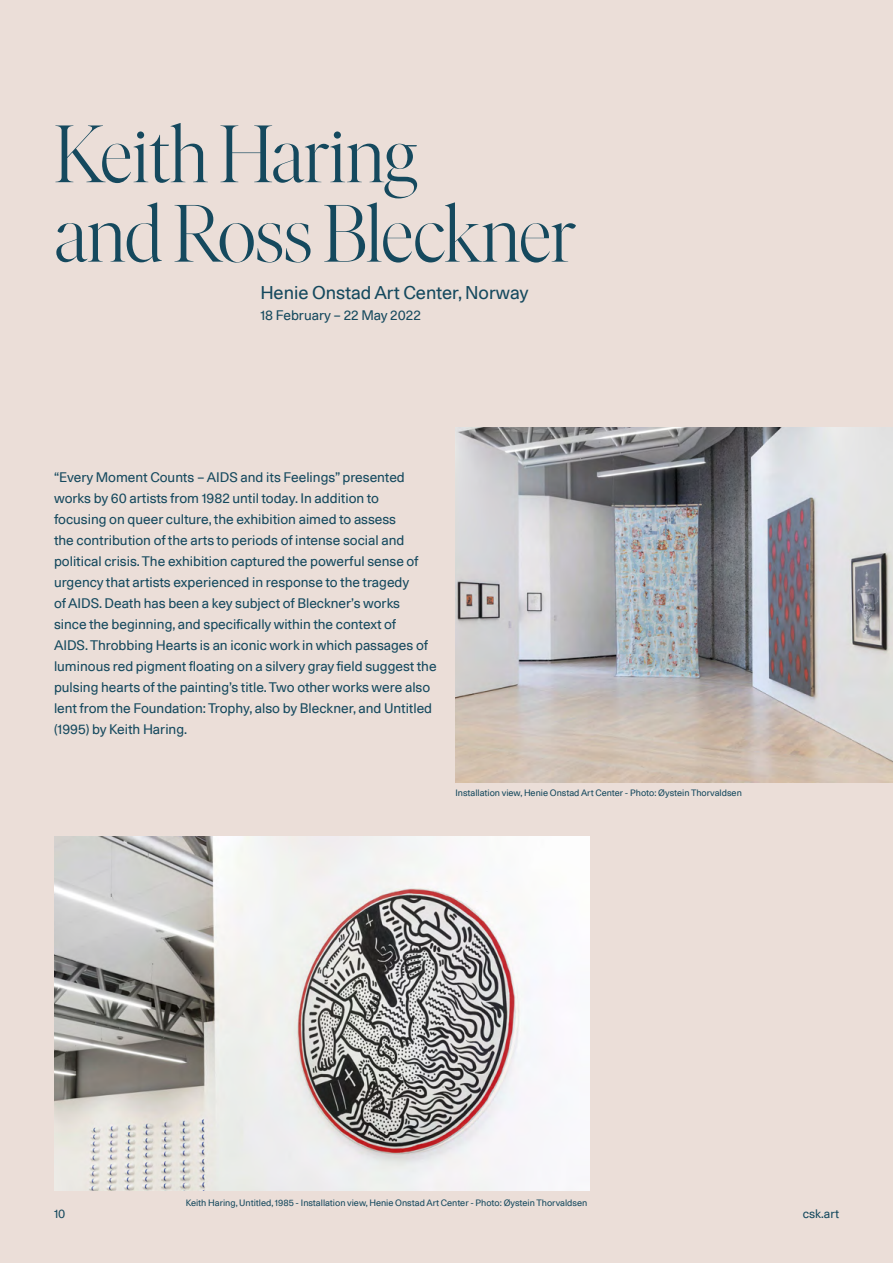
<style>
.page{position:relative;width:893px;height:1263px;background:#ebded8}
.page>*{position:absolute;margin:0;border:0;box-sizing:border-box;transform-origin:0 0}
.Big_Header_Blue{font:300 81px/79.5px "Ivar Fine";letter-spacing:-.005em;color:#15495e}
.Small_Header{font:18px "Unica 77 LLTT";color:#15495e}
.Body_Text{font:13.5px/21px "Unica 77 LLTT";color:#15495e}
.t1{font:12px "Unica 77 LLTT";color:#15495e}
.Bildetekst_White{font:9px "Unica 77 LLTT";color:#15495e}
.Bildetekst_Blue{font:9px "Unica 77 LLTT";color:#15495e}
</style>
<div class="page">
<img style="left:54px;top:836px;width:535px;height:355px">
<img style="left:455px;top:428px;width:438px;height:354px">
<p class="Big_Header_Blue" style="left:54px;top:117px;width:523px">Keith Haring<br>and Ross Bleckner</p>
<p class="Small_Header" style="left:260px;top:281px;width:270px">Henie Onstad Art Center, Norway</p>
<p class="Body_Text" style="left:260px;top:304px;width:162px">18 February – 22 May 2022</p>
<p class="Body_Text" style="left:54px;top:467px;width:384px">“Every Moment Counts – AIDS and its Feelings” presented works by 60 artists from 1982 until today. In addition to<br>focusing on queer culture, the exhibition aimed to assess<br>the contribution of the arts to periods of intense social and political crisis. The exhibition captured the powerful sense of urgency that artists experienced in response to the tragedy<br>of AIDS. Death has been a key subject of Bleckner’s works<br>since the beginning, and specifically within the context of<br>AIDS. Throbbing Hearts is an iconic work in which passages of luminous red pigment floating on a silvery gray field suggest the pulsing hearts of the painting’s title. Two other works were also lent from the Foundation: Trophy, also by Bleckner, and Untitled (1995) by Keith Haring.</p>
<p class="Bildetekst_Blue" style="left:455px;top:787px;width:288px">Installation view, Henie Onstad Art Center - Photo: Øystein Thorvaldsen</p>
<p class="Bildetekst_White" style="left:186px;top:1196px;width:403px">Keith Haring, Untitled, 1985 - Installation view, Henie Onstad Art Center - Photo: Øystein Thorvaldsen</p>
<p class="t1" style="left:54px;top:1206px;width:13px">10</p>
<p class="t1" style="left:803px;top:1206px;width:38px">csk.art</p>
</div>
